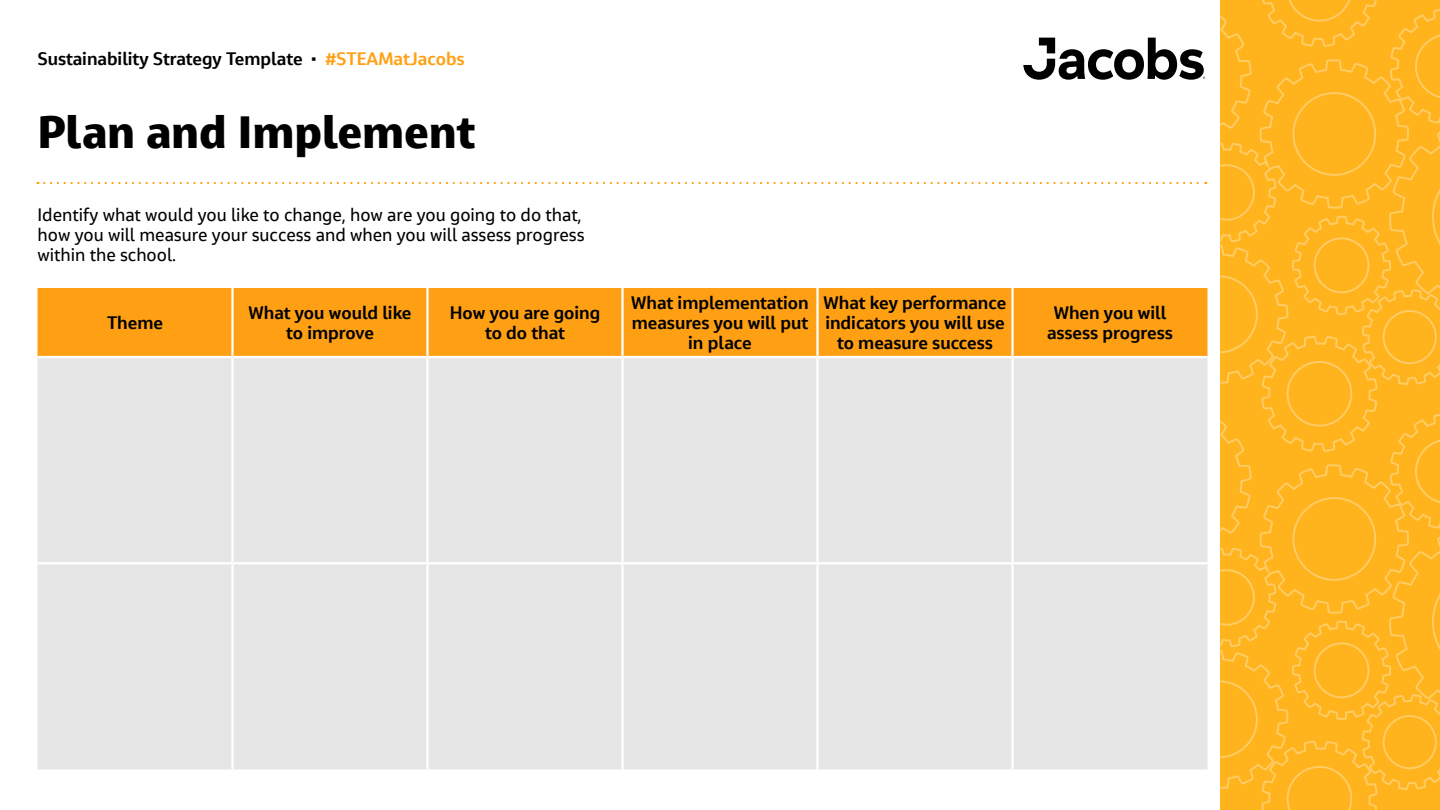
<style>
.page{position:relative;width:1440px;height:810px;background:#fff}
.page>*{position:absolute;margin:0;border:0;box-sizing:border-box;transform-origin:0 0}
.t1{font:800 45px "Jacobs Chronos";color:#000}
.t2{font:700 18px/20.2px "Jacobs Chronos";color:#000;text-align:center}
.t3{font:18px/20.2px "Jacobs Chronos";color:#000}
.s1{color:#ffa014}
</style>
<div class="page">
<svg style="left:1023px;top:38px;width:182px;height:42px"></svg>
<svg style="left:1220px;top:0;width:220px;height:810px;background:#ffb624"></svg>
<svg style="left:38px;top:182px;width:1168px;height:2px"></svg>
<div style="left:38px;top:288px;width:1170px;height:68px;background:#ffa014"></div>
<div style="left:38px;top:358px;width:1170px;height:412px;background:#e6e6e6"></div>
<hr style="left:231px;top:288px;width:3px;height:68px;background:#fff">
<hr style="left:426px;top:288px;width:3px;height:68px;background:#fff">
<hr style="left:621px;top:288px;width:3px;height:68px;background:#fff">
<hr style="left:816px;top:288px;width:3px;height:68px;background:#fff">
<hr style="left:231px;top:358px;width:3px;height:204px;background:#fff">
<hr style="left:426px;top:358px;width:3px;height:204px;background:#fff">
<hr style="left:621px;top:358px;width:3px;height:204px;background:#fff">
<hr style="left:816px;top:358px;width:3px;height:204px;background:#fff">
<hr style="left:38px;top:562px;width:194px;height:2px;background:#fff">
<hr style="left:232px;top:562px;width:196px;height:2px;background:#fff">
<hr style="left:231px;top:564px;width:3px;height:206px;background:#fff">
<hr style="left:428px;top:562px;width:194px;height:2px;background:#fff">
<hr style="left:426px;top:564px;width:3px;height:206px;background:#fff">
<hr style="left:622px;top:562px;width:196px;height:2px;background:#fff">
<hr style="left:621px;top:564px;width:3px;height:206px;background:#fff">
<hr style="left:818px;top:562px;width:194px;height:2px;background:#fff">
<hr style="left:816px;top:564px;width:3px;height:206px;background:#fff">
<hr style="left:1011px;top:288px;width:3px;height:68px;background:#fff">
<hr style="left:1011px;top:358px;width:3px;height:204px;background:#fff">
<hr style="left:1012px;top:562px;width:196px;height:2px;background:#fff">
<hr style="left:1011px;top:564px;width:3px;height:206px;background:#fff">
<p class="t2" style="left:38px;top:48px;width:429px">Sustainability Strategy Template • <span class="s1">#STEAMatJacobs</span></p>
<h1 class="t1" style="left:38px;top:103px;width:439px">Plan and Implement</h1>
<p class="t3" style="left:38px;top:204px;width:549px">Identify what would you like to change, how are you going to do that, how you will measure your success and when you will assess progress within the school.</p>
<p class="t2" style="left:107px;top:312px;width:57px">Theme</p>
<p class="t2" style="left:249px;top:302px;width:164px">What you would like to improve</p>
<p class="t2" style="left:450px;top:302px;width:152px">How you are going to do that</p>
<p class="t2" style="left:631px;top:292px;width:179px">What implementation measures you will put in place</p>
<p class="t2" style="left:824px;top:292px;width:184px">What key performance indicators you will use to measure success</p>
<p class="t2" style="left:1047px;top:302px;width:127px">When you will assess progress</p>
</div>
